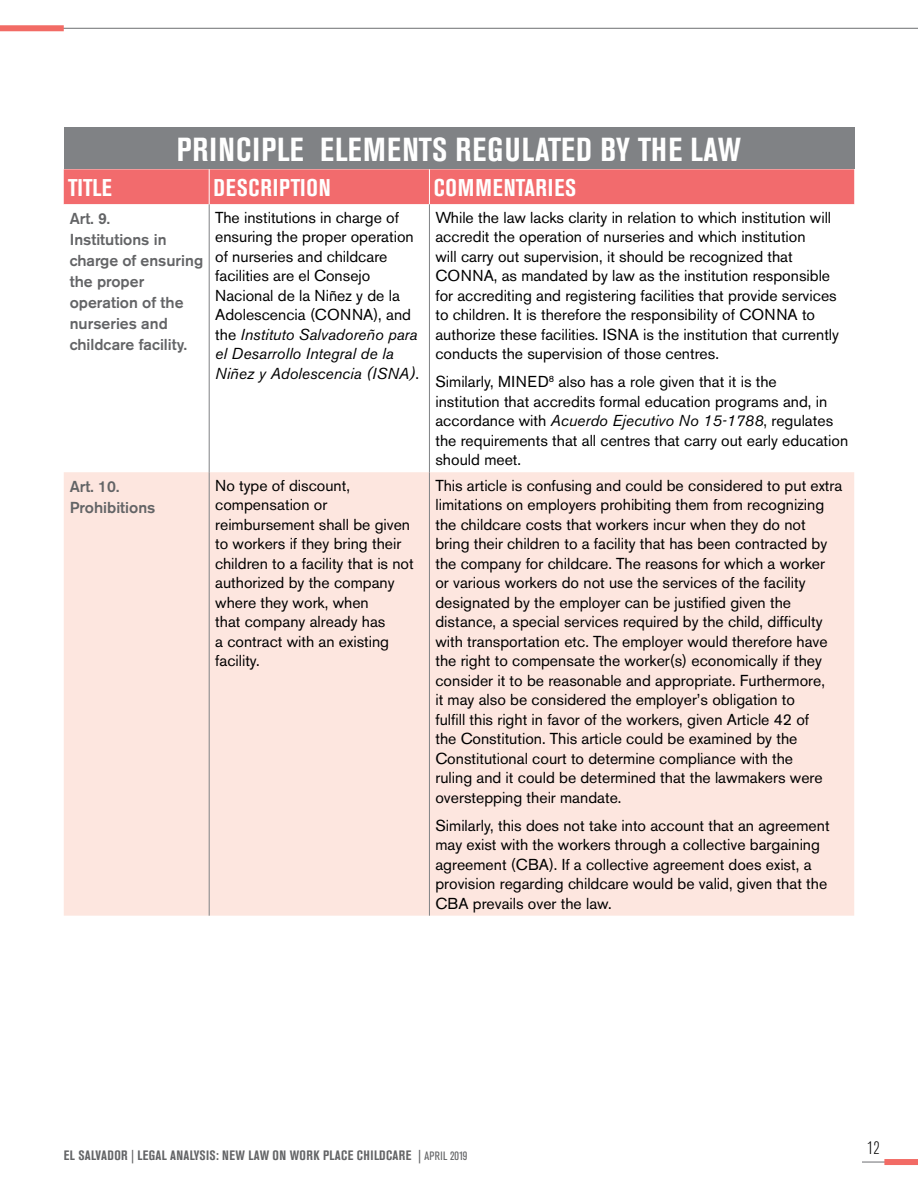
<style>
.page{position:relative;width:918px;height:1188px;background:#fff}
.page>*{position:absolute;margin:0;border:0;box-sizing:border-box;transform-origin:0 0}
.t1{font:700 condensed 33px "Akzidenz Grotesk BE";letter-spacing:.035em;color:#fff}
.t2{font:700 condensed 24px "Akzidenz Grotesk BE";letter-spacing:.035em;color:#fff}
.t3{font:300 condensed 18px "Akzidenz Grotesk BE";color:#000}
.t4{font:15.75px/19.5px "Akzidenz Grotesk BE";color:#000}
.t5{font:500 15.75px/21px "Akzidenz Grotesk BE";color:#636466}
.t6{font:700 condensed 13.5px "Akzidenz Grotesk BE";letter-spacing:.02em;color:#636466}
.s1{font-style:italic}
.s2{font-weight:400;font-size:12px}
</style>
<div class="page">
<svg style="left:862px;top:1162px;width:22px;height:1px"></svg>
<div style="left:884px;top:1159px;width:34px;height:6px;background:#f26b65"></div>
<hr style="left:0;top:28px;width:918px;height:1px;background:#6d6e71">
<div style="left:0;top:25px;width:64px;height:6px;background:#f26b65"></div>
<div style="left:64px;top:128px;width:790px;height:41px;background:#808285"></div>
<div style="left:64px;top:169px;width:790px;height:35px;background:#f26b6d"></div>
<svg style="left:64px;top:204px;width:790px;height:268px"></svg>
<div style="left:64px;top:472px;width:790px;height:444px;background:#fde6df"></div>
<hr style="left:209px;top:169px;width:1px;height:35px;background:#fff">
<hr style="left:429px;top:169px;width:1px;height:35px;background:#fff">
<hr style="left:209px;top:204px;width:1px;height:268px;background:#808285">
<hr style="left:429px;top:204px;width:1px;height:268px;background:#808285">
<hr style="left:209px;top:472px;width:1px;height:444px;background:#808285">
<hr style="left:429px;top:472px;width:1px;height:444px;background:#808285">
<h1 class="t1" style="left:177px;top:130px;width:566px">PRINCIPLE ELEMENTS REGULATED BY THE LAW</h1>
<h2 class="t2" style="left:68px;top:174px;width:45px">TITLE</h2>
<h2 class="t2" style="left:213px;top:174px;width:119px">DESCRIPTION</h2>
<h2 class="t2" style="left:434px;top:174px;width:144px">COMMENTARIES</h2>
<p class="t5" style="left:70px;top:208px;width:135px">Art. 9.<br>Institutions in charge of ensuring the proper operation of the nurseries and childcare facility.</p>
<p class="t4" style="left:215px;top:208px;width:205px">The institutions in charge of ensuring the proper operation of nurseries and childcare facilities are el Consejo<br>Nacional de la Niñez y de la<br>Adolescencia (CONNA), and the <span class="s1">Instituto Salvadoreño para el Desarrollo Integral de la<br>Niñez y Adolescencia (ISNA)</span>.</p>
<p class="t4" style="left:435px;top:208px;width:405px">While the law lacks clarity in relation to which institution will accredit the operation of nurseries and which institution<br>will carry out supervision, it should be recognized that CONNA, as mandated by law as the institution responsible for accrediting and registering facilities that provide services to children. It is therefore the responsibility of CONNA to authorize these facilities. ISNA is the institution that currently conducts the supervision of those centres.</p>
<p class="t4" style="left:435px;top:372px;width:414px">Similarly, MINED<sup>8</sup> also has a role given that it is the<br>institution that accredits formal education programs and, in accordance with <span class="s1">Acuerdo Ejecutivo No 15-1788</span>, regulates the requirements that all centres that carry out early education should meet.</p>
<p class="t5" style="left:70px;top:475px;width:87px">Art. 10.<br>Prohibitions</p>
<p class="t4" style="left:215px;top:476px;width:200px">No type of discount, compensation or reimbursement shall be given to workers if they bring their children to a facility that is not authorized by the company where they work, when<br>that company already has<br>a contract with an existing facility.</p>
<p class="t4" style="left:435px;top:476px;width:408px">This article is confusing and could be considered to put extra limitations on employers prohibiting them from recognizing the childcare costs that workers incur when they do not bring their children to a facility that has been contracted by the company for childcare. The reasons for which a worker or various workers do not use the services of the facility designated by the employer can be justified given the distance, a special services required by the child, difficulty with transportation etc. The employer would therefore have the right to compensate the worker(s) economically if they consider it to be reasonable and appropriate. Furthermore,<br>it may also be considered the employer’s obligation to<br>fulfill this right in favor of the workers, given Article 42 of<br>the Constitution. This article could be examined by the Constitutional court to determine compliance with the<br>ruling and it could be determined that the lawmakers were overstepping their mandate.</p>
<p class="t4" style="left:435px;top:816px;width:396px">Similarly, this does not take into account that an agreement may exist with the workers through a collective bargaining agreement (CBA). If a collective agreement does exist, a provision regarding childcare would be valid, given that the CBA prevails over the law.</p>
<p class="t6" style="left:64px;top:1148px;width:405px">EL SALVADOR | LEGAL ANALYSIS: NEW LAW ON WORK PLACE CHILDCARE | <span class="s2">APRIL 2019</span></p>
<p class="t3" style="left:867px;top:1138px;width:14px">12</p>
</div>
